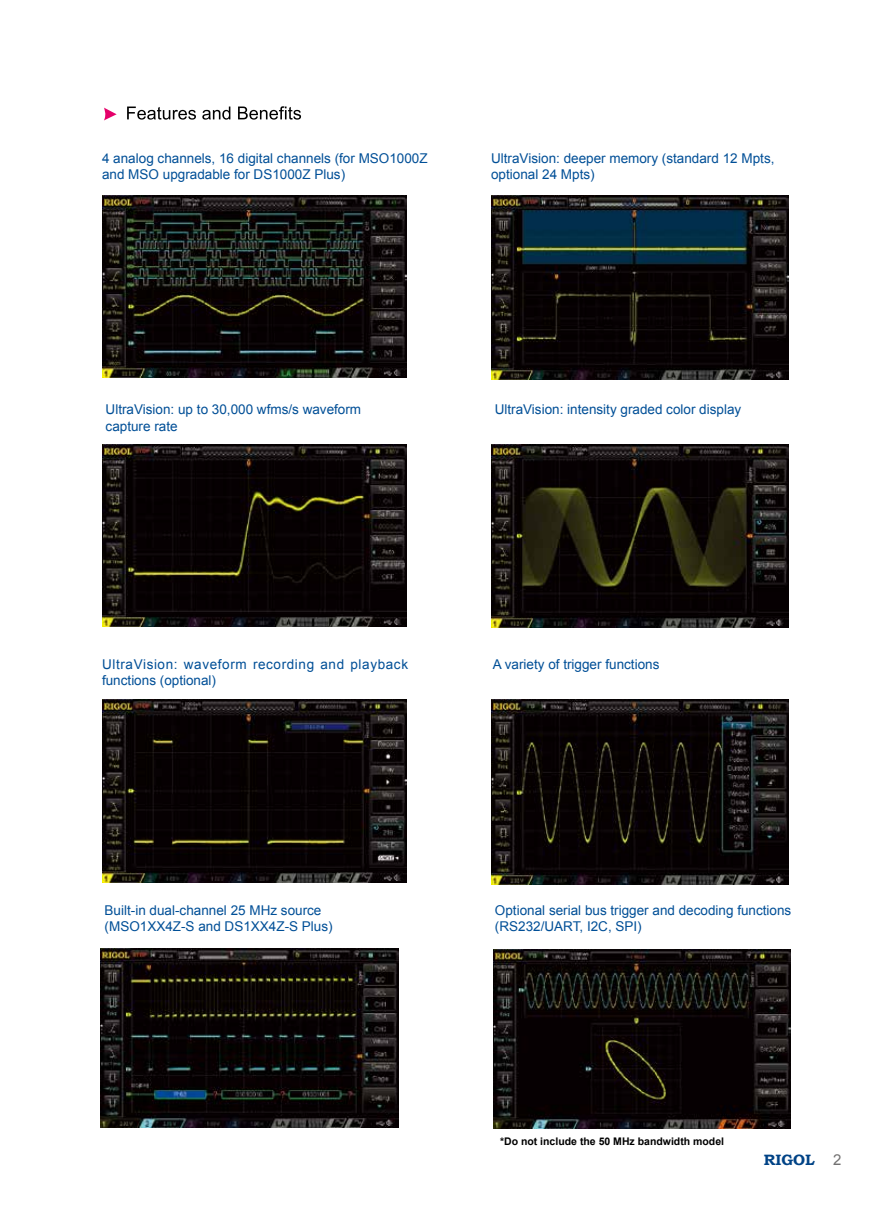
<style>
.page{position:relative;width:893px;height:1212px;background:#fff}
.page>*{position:absolute;margin:0;border:0;box-sizing:border-box;transform-origin:0 0}
.t1{font:700 15px "Bookman Old Style";color:#004386}
.t2{font:13.5px/16.2px "Arial";color:#004f97}
.t3{font:13.5px/16.2px "Arial";letter-spacing:.045em;color:#004f97}
.t4{font:700 10.5px "Arial";color:#000}
.s1{font-family:"Arial";font-weight:400;color:#727171}
</style>
<div class="page">
<img style="left:491px;top:195px;width:297px;height:184px">
<img style="left:102px;top:195px;width:304px;height:183px">
<svg style="left:127px;top:106px;width:174px;height:14px"></svg>
<svg style="left:104px;top:108px;width:13px;height:12px"></svg>
<img style="left:102px;top:444px;width:304px;height:183px">
<img style="left:491px;top:444px;width:298px;height:183px">
<img style="left:102px;top:699px;width:305px;height:183px">
<img style="left:491px;top:699px;width:297px;height:185px">
<img style="left:101px;top:948px;width:298px;height:179px">
<img style="left:493px;top:949px;width:298px;height:179px">
<p class="t2" style="left:102px;top:150px;width:327px">4 analog channels, 16 digital channels (for MSO1000Z and MSO upgradable for DS1000Z Plus)</p>
<p class="t2" style="left:491px;top:150px;width:285px">UltraVision: deeper memory (standard 12 Mpts, optional 24 Mpts)</p>
<p class="t2" style="left:106px;top:402px;width:257px">UltraVision: up to 30,000 wfms/s waveform capture rate</p>
<p class="t2" style="left:495px;top:402px;width:248px">UltraVision: intensity graded color display</p>
<p class="t3" style="left:102px;top:656px;width:308px">UltraVision: waveform recording and playback functions (optional)</p>
<p class="t2" style="left:493px;top:656px;width:168px">A variety of trigger functions</p>
<p class="t2" style="left:105px;top:902px;width:230px">Built-in dual-channel 25 MHz source (MSO1XX4Z-S and DS1XX4Z-S Plus)</p>
<p class="t2" style="left:495px;top:902px;width:298px">Optional serial bus trigger and decoding functions (RS232/UART, I2C, SPI)</p>
<p class="t4" style="left:500px;top:1134px;width:226px">*Do not include the 50 MHz bandwidth model</p>
<p class="t1" style="left:764px;top:1149px;width:79px">RIGOL <span class="s1">2</span></p>
</div>
